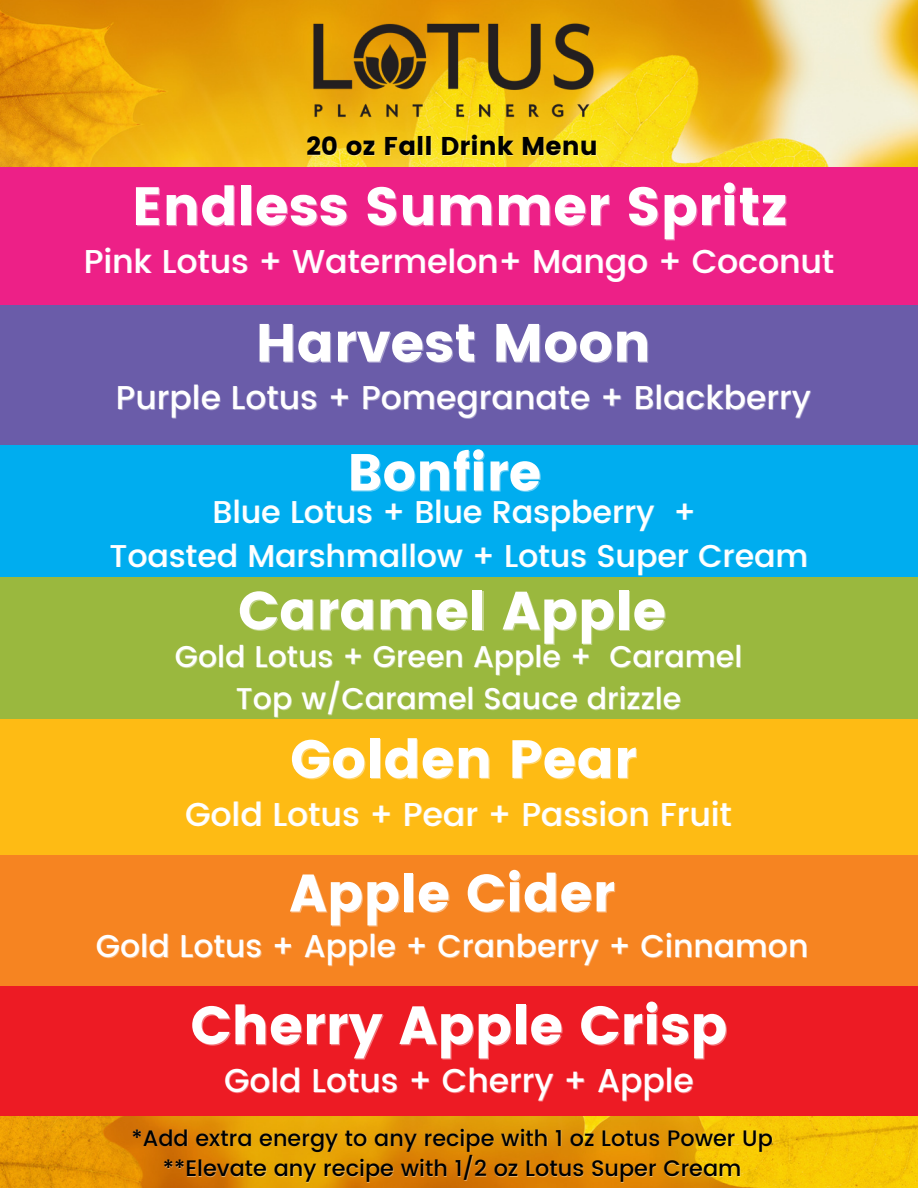
<style>
.page{position:relative;width:918px;height:1188px;background:#fff}
.page>*{position:absolute;margin:0;border:0;box-sizing:border-box;transform-origin:0 0}
.t1{font:53.7px "Poppins";color:#fff}
.t2{font:52.5px "Poppins";color:#fff}
.t3{font:51.9px "Poppins";color:#fff}
.t4{font:500 33px "Poppins";color:#fff}
.t5{font:500 31.5px/43.8px "Poppins";color:#fff;text-align:center}
.t6{font:500 30px/41.7px "Poppins";color:#fff;text-align:center}
.t7{font:25.65px "Poppins";color:#000}
.t8{font:500 22.35px/30.3px "Poppins";color:#000;text-align:center}
.s1{color:rgb(255 255 255/.4)}
</style>
<div class="page">
<img style="left:0;top:0;width:918px;height:1188px">
<div style="left:0;top:986px;width:918px;height:129px;background:#ed1b24"></div>
<div style="left:0;top:845px;width:918px;height:141px;background:#f68421"></div>
<div style="left:0;top:718px;width:918px;height:137px;background:#febb14"></div>
<div style="left:0;top:577px;width:918px;height:142px;background:#9ab83e"></div>
<div style="left:0;top:446px;width:918px;height:131px;background:#00adef"></div>
<div style="left:0;top:305px;width:918px;height:140px;background:#6a5ca9"></div>
<div style="left:0;top:168px;width:918px;height:137px;background:#ed2087"></div>
<img style="left:307px;top:12px;width:293px;height:118px">
<p class="t7" style="left:307px;top:132px;width:293px">20 oz Fall Drink Menu</p>
<h1 class="t1" style="left:132px;top:175px;width:657px">Endless Summer Spritz</h1>
<p class="t4" style="left:84px;top:242px;width:752px">Pink Lotus + Watermelon+ Mango + Coconut</p>
<h1 class="t1" style="left:256px;top:312px;width:397px">Harvest Moon</h1>
<p class="t4" style="left:116px;top:379px;width:697px">Purple Lotus + Pomegranate + Blackberry</p>
<h3 class="t3" style="left:347px;top:442px;width:196px">Bonfire</h3>
<p class="t5" style="left:110px;top:490px;width:700px">Blue Lotus + Blue Raspberry <span class="s1">+<br></span>Toasted Marshmallow + Lotus Super Cream</p>
<h1 class="t1" style="left:238px;top:580px;width:430px">Caramel Apple</h1>
<p class="t6" style="left:175px;top:636px;width:569px">Gold Lotus + Green Apple + Caramel<br>Top w/Caramel Sauce drizzle</p>
<h1 class="t1" style="left:290px;top:728px;width:348px">Golden Pear</h1>
<p class="t4" style="left:185px;top:795px;width:548px">Gold Lotus + Pear + Passion Fruit</p>
<h2 class="t2" style="left:289px;top:863px;width:327px">Apple Cider</h2>
<p class="t5" style="left:96px;top:924px;width:714px">Gold Lotus + Apple + Cranberry + Cinnamon</p>
<h1 class="t1" style="left:190px;top:994px;width:539px">Cherry Apple Crisp</h1>
<p class="t4" style="left:224px;top:1061px;width:471px">Gold Lotus + Cherry + Apple</p>
<p class="t8" style="left:131px;top:1123px;width:643px">*Add extra energy to any recipe with 1 oz Lotus Power Up **Elevate any recipe with 1/2 oz Lotus Super Cream</p>
</div>
